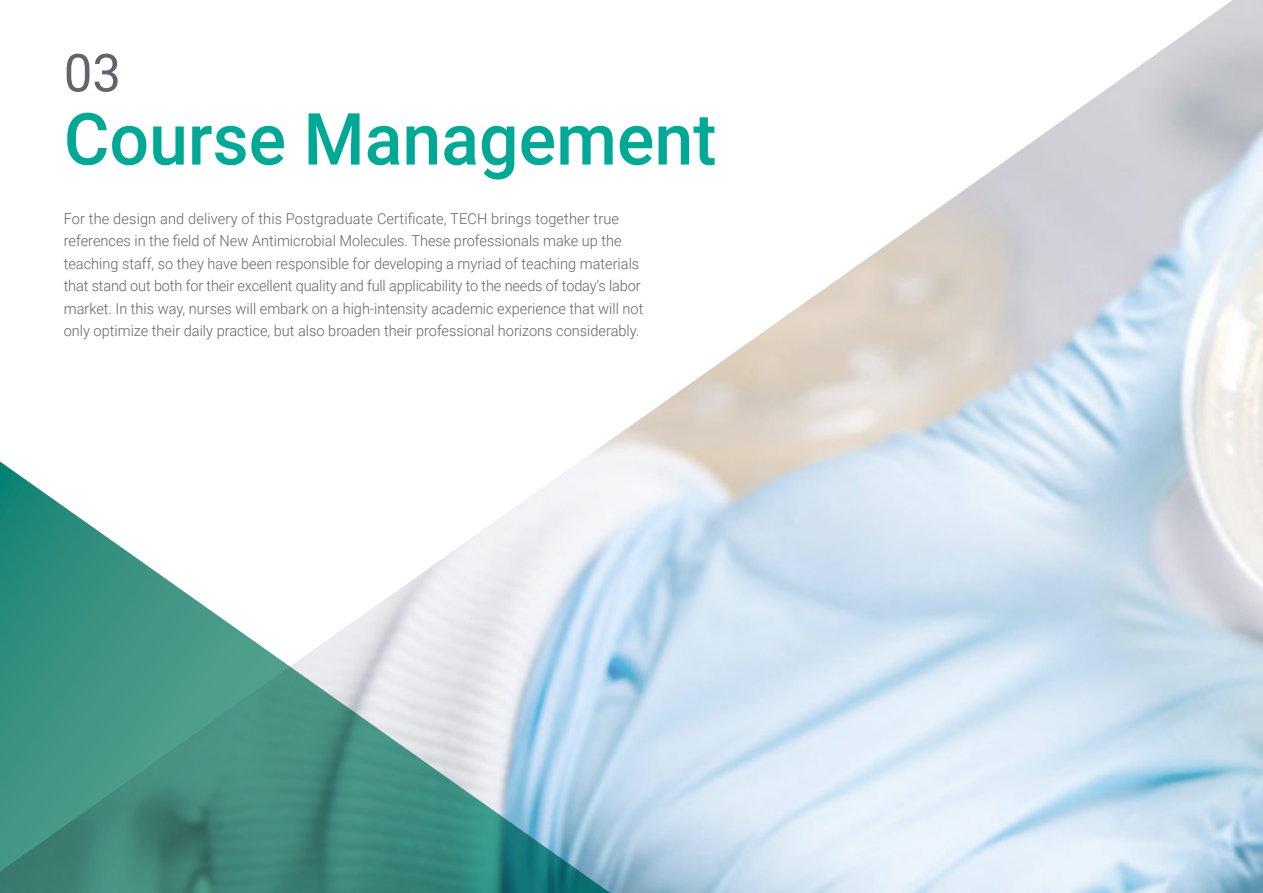
<style>
.page{position:relative;width:1263px;height:893px;background:#fff}
.page>*{position:absolute;margin:0;border:0;box-sizing:border-box;transform-origin:0 0}
.t1{font:500 72px "Roboto";color:#00a996}
.t2{font:52.5px "Roboto";color:#61646a}
.t3{font:300 15px/22.5px "Roboto";color:#61646a}
</style>
<div class="page">
<img style="left:602px;top:0;width:661px;height:893px">
<svg style="left:0;top:446px;width:640px;height:447px"></svg>
<h2 class="t2" style="left:64px;top:36px;width:59px">03</h2>
<h1 class="t1" style="left:64px;top:89px;width:654px">Course Management</h1>
<p class="t3" style="left:64px;top:207px;width:581px">For the design and delivery of this Postgraduate Certificate, TECH brings together true references in the field of New Antimicrobial Molecules. These professionals make up the teaching staff, so they have been responsible for developing a myriad of teaching materials that stand out both for their excellent quality and full applicability to the needs of today's labor market. In this way, nurses will embark on a high-intensity academic experience that will not only optimize their daily practice, but also broaden their professional horizons considerably.</p>
</div>
